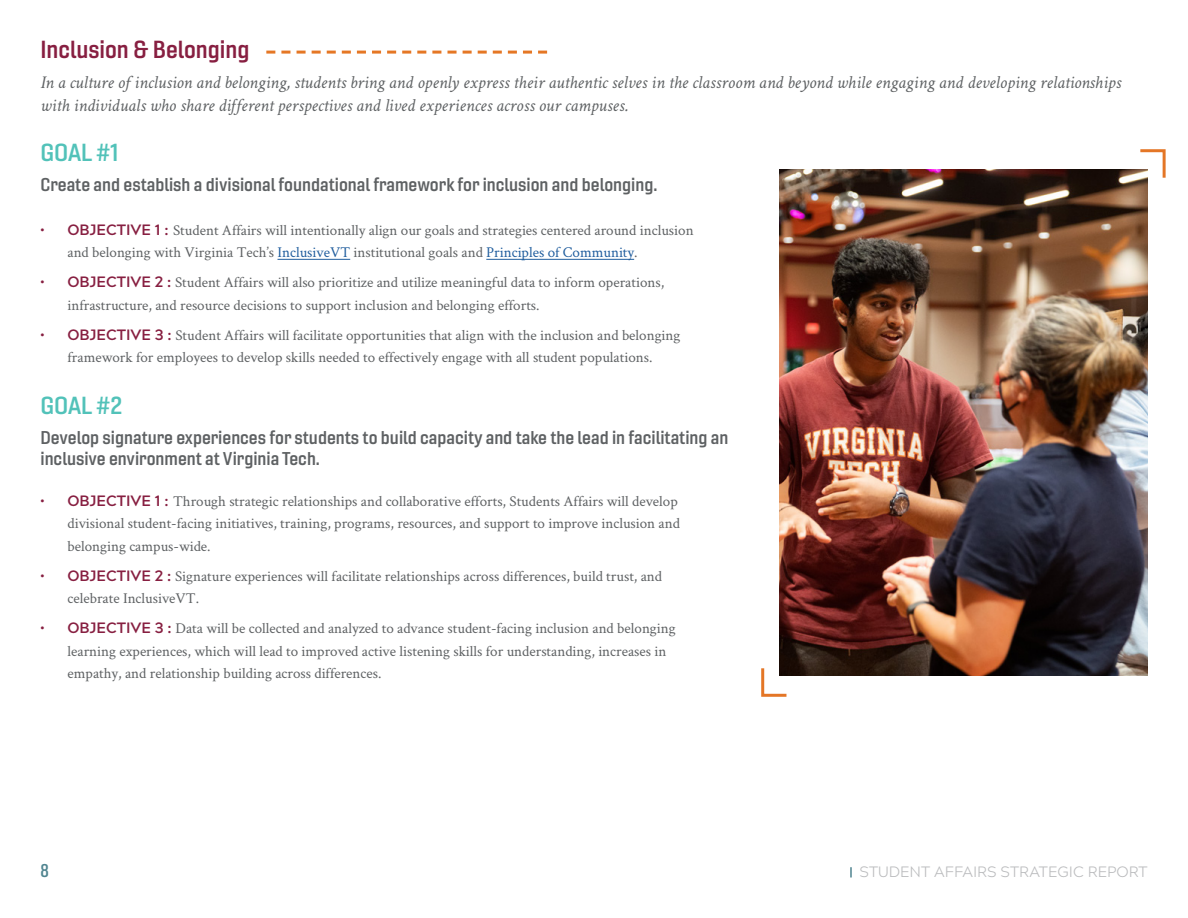
<style>
.page{position:relative;width:1188px;height:918px;background:#fff}
.page>*{position:absolute;margin:0;border:0;box-sizing:border-box;transform-origin:0 0}
.t1{font:24px "Gineso Nor Dem";color:#871f41}
.t2{font:24px "Gineso Nor Dem";color:#52c2b9}
.t3{font:italic 18px/22.5px "Crimson Text";color:#5e6163}
.t4{font:18px/21.6px "Gineso Nor Dem";color:#5e6163}
.t5{font:18px "Gineso Con Dem";color:#508590}
.t6{font:15px/22.5px "Crimson Text";color:#5e6163}
.t7{font:300 15px "Acherus Grotesque";color:#babbbd}
.s1{font-family:"Acherus Grotesque";font-weight:700;color:#871f41}
.s2{color:#215e9e}
</style>
<div class="page">
<svg style="left:850px;top:867px;width:2px;height:11px"></svg>
<svg style="left:266px;top:51px;width:281px;height:3px"></svg>
<hr style="left:278px;top:259px;width:72px;height:1px;background:#215e9e">
<hr style="left:486px;top:259px;width:148px;height:1px;background:#215e9e">
<img style="left:780px;top:170px;width:368px;height:505px">
<svg style="left:761px;top:665px;width:28px;height:32px"></svg>
<svg style="left:1137px;top:149px;width:29px;height:32px"></svg>
<p class="t1" style="left:40px;top:34px;width:210px">Inclusion &amp; Belonging</p>
<p class="t3" style="left:40px;top:71px;width:1082px">In a culture of inclusion and belonging, students bring and openly express their authentic selves in the classroom and beyond while engaging and developing relationships with individuals who share different perspectives and lived experiences across our campuses.</p>
<p class="t2" style="left:40px;top:137px;width:79px">GOAL #1</p>
<p class="t4" style="left:40px;top:173px;width:618px">Create and establish a divisional foundational framework for inclusion and belonging.</p>
<p class="t6" style="left:68px;top:218px;width:628px;text-indent:-27px"><span class="s1">• OBJECTIVE 1 :</span> Student Affairs will intentionally align our goals and strategies centered around inclusion and belonging with Virginia Tech’s <span class="s2">InclusiveVT</span> institutional goals and <span class="s2">Principles of Community</span>.</p>
<p class="t6" style="left:68px;top:271px;width:598px;text-indent:-27px"><span class="s1">• OBJECTIVE 2 :</span> Student Affairs will also prioritize and utilize meaningful data to inform operations, infrastructure, and resource decisions to support inclusion and belonging efforts.</p>
<p class="t6" style="left:40px;top:323px;width:642px;text-align:center"><span class="s1">• OBJECTIVE 3 :</span> Student Affairs will facilitate opportunities that align with the inclusion and belonging framework for employees to develop skills needed to effectively engage with all student populations.</p>
<p class="t2" style="left:40px;top:390px;width:83px">GOAL #2</p>
<p class="t4" style="left:40px;top:426px;width:690px">Develop signature experiences for students to build capacity and take the lead in facilitating an inclusive environment at Virginia Tech.</p>
<p class="t6" style="left:68px;top:489px;width:614px;text-indent:-27px"><span class="s1">• OBJECTIVE 1 :</span> Through strategic relationships and collaborative efforts, Students Affairs will develop divisional student-facing initiatives, training, programs, resources, and support to improve inclusion and belonging campus-wide.</p>
<p class="t6" style="left:68px;top:564px;width:596px;text-indent:-27px"><span class="s1">• OBJECTIVE 2 :</span> Signature experiences will facilitate relationships across differences, build trust, and celebrate InclusiveVT.</p>
<p class="t6" style="left:68px;top:617px;width:610px;text-indent:-27px"><span class="s1">• OBJECTIVE 3 :</span> Data will be collected and analyzed to advance student-facing inclusion and belonging learning experiences, which will lead to improved active listening skills for understanding, increases in empathy, and relationship building across differences.</p>
<p class="t5" style="left:40px;top:860px;width:10px">8</p>
<p class="t7" style="left:859px;top:860px;width:290px">STUDENT AFFAIRS STRATEGIC REPORT</p>
</div>
